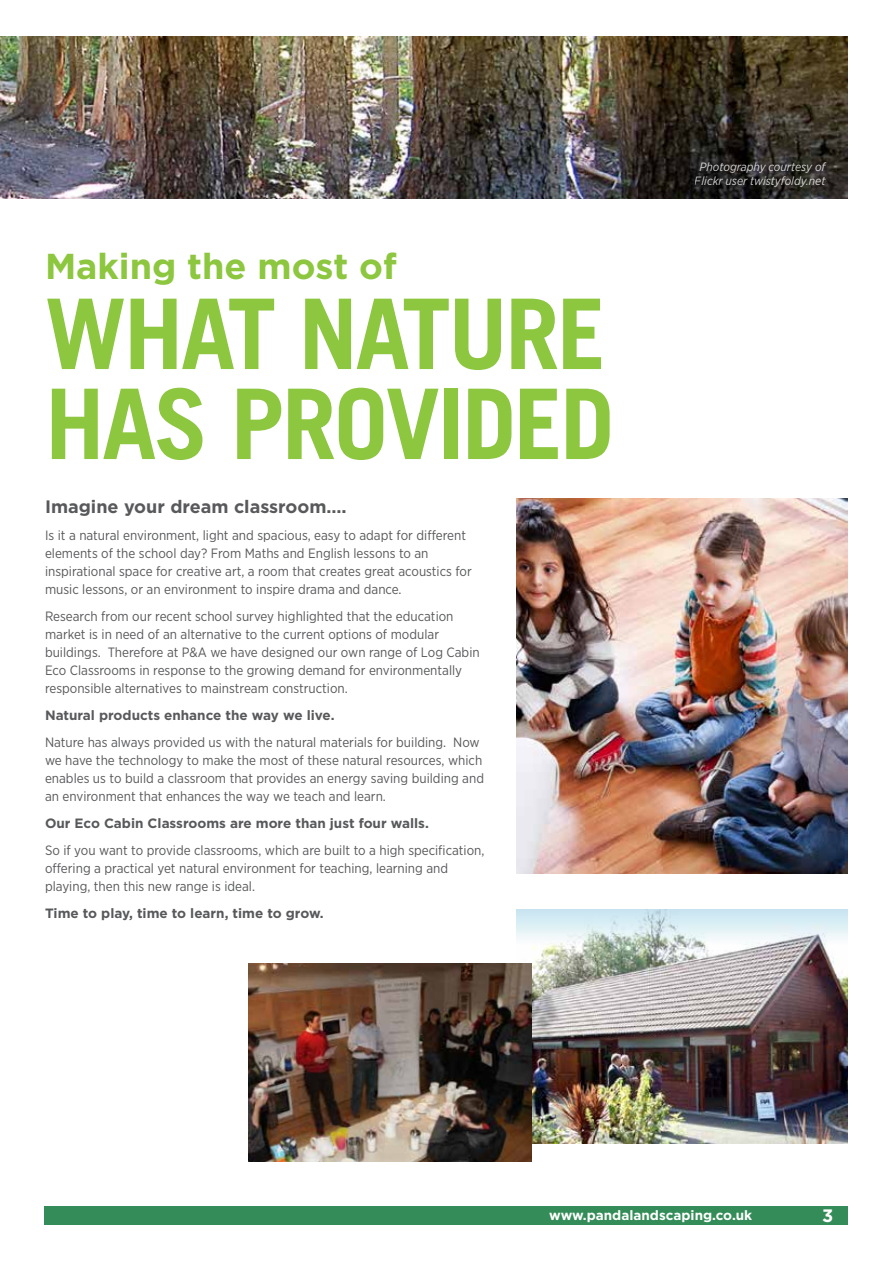
<style>
.page{position:relative;width:893px;height:1263px;background:#fff}
.page>*{position:absolute;margin:0;border:0;box-sizing:border-box;transform-origin:0 0}
.t1{font:700 97.5px/90px "Trade Gothic LT";letter-spacing:-.025em;color:#8dc63f}
.t2{font:700 36px "Gotham";color:#8dc63f}
.t3{font:700 18px "Gotham";color:#58595b}
.t4{font:700 18px "Gotham";color:#fff}
.t5{font:13.5px/18px "Gotham Narrow";color:#58595b}
.t6{font:700 13.5px "Gotham";color:#58595b}
.t7{font:700 13.5px "Gotham";color:#fff}
.t8{font:italic 12px/13.5px "Gotham Narrow";color:#fff;text-align:center}
</style>
<div class="page">
<div style="left:45px;top:1206px;width:803px;height:18px;background:#348d58"></div>
<img style="left:0;top:36px;width:848px;height:162px">
<img style="left:517px;top:498px;width:331px;height:375px">
<img style="left:532px;top:945px;width:316px;height:198px">
<svg style="left:517px;top:909px;width:331px;height:36px;background:#d7e7ec"></svg>
<img style="left:248px;top:963px;width:284px;height:198px">
<h2 class="t2" style="left:45px;top:245px;width:353px">Making the most of</h2>
<h1 class="t1" style="left:45px;top:288px;width:571px">WHAT NATURE<br>HAS PROVIDED</h1>
<h3 class="t3" style="left:45px;top:496px;width:303px">Imagine your dream classroom….</h3>
<p class="t5" style="left:45px;top:526px;width:428px">Is it a natural environment, light and spacious, easy to adapt for different elements of the school day? From Maths and English lessons to an inspirational space for creative art, a room that creates great acoustics for music lessons, or an environment to inspire drama and dance.</p>
<p class="t5" style="left:45px;top:607px;width:436px">Research from our recent school survey highlighted that the education market is in need of an alternative to the current options of modular buildings. Therefore at P&amp;A we have designed our own range of Log Cabin Eco Classrooms in response to the growing demand for environmentally responsible alternatives to mainstream construction.</p>
<p class="t6" style="left:45px;top:707px;width:291px">Natural products enhance the way we live.</p>
<p class="t5" style="left:45px;top:733px;width:441px">Nature has always provided us with the natural materials for building. Now we have the technology to make the most of these natural resources, which enables us to build a classroom that provides an energy saving building and an environment that enhances the way we teach and learn.</p>
<p class="t6" style="left:45px;top:815px;width:385px">Our Eco Cabin Classrooms are more than just four walls.</p>
<p class="t5" style="left:45px;top:841px;width:441px">So if you want to provide classrooms, which are built to a high specification, offering a practical yet natural environment for teaching, learning and playing, then this new range is ideal.</p>
<p class="t6" style="left:45px;top:905px;width:280px">Time to play, time to learn, time to grow.</p>
<p class="t8" style="left:695px;top:160px;width:132px">Photography courtesy of<br>Flickr user twistyfoldy.net</p>
<p class="t7" style="left:549px;top:1207px;width:204px">www.pandalandscaping.co.uk</p>
<h3 class="t4" style="left:822px;top:1205px;width:13px">3</h3>
</div>
